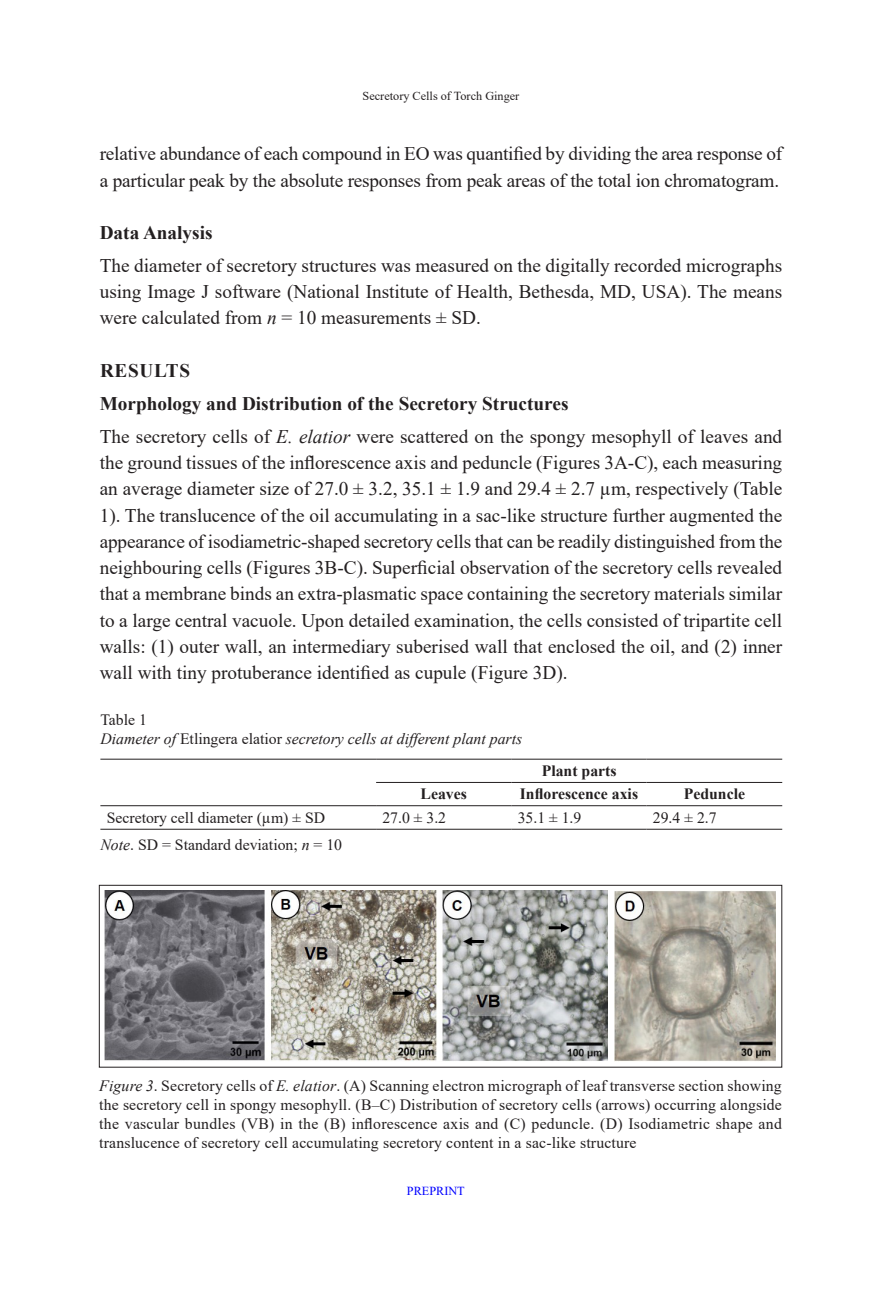
<style>
.page{position:relative;width:882px;height:1298px;background:#fff}
.page>*{position:absolute;margin:0;border:0;box-sizing:border-box;transform-origin:0 0}
.Only_Para_body_text{font:19.25px/26.2px "Times New Roman";letter-spacing:-.01em;color:#231f20;text-align:justify}
.Subhead_2{font:700 19.25px "Times New Roman";color:#231f20}
.Subhead{font:700 19.25px "Times New Roman";letter-spacing:.035em;color:#231f20}
.Body_Table{font:15.75px/18.9px "Times New Roman";letter-spacing:.01em;color:#231f20;text-align:justify}
.Body_Text{font:italic 15.75px "Times New Roman";color:#231f20}
.t1{font:700 15.75px "Times New Roman";color:#231f20}
.Body_Text-2{font:15.75px "Times New Roman";color:#231f20}
.t2{font:12.25px "Times New Roman";color:#231f20}
.t3{font:12.25px "Times New Roman";color:#00f}
.s1{font-style:italic}
.s2{font-style:normal}
</style>
<div class="page">
<hr style="left:100px;top:829px;width:276px;height:1px;background:#231f20">
<hr style="left:376px;top:829px;width:135px;height:1px;background:#231f20">
<hr style="left:511px;top:829px;width:136px;height:1px;background:#231f20">
<hr style="left:647px;top:829px;width:135px;height:1px;background:#231f20">
<hr style="left:100px;top:759px;width:276px;height:1px;background:#231f20">
<hr style="left:376px;top:759px;width:135px;height:1px;background:#231f20">
<hr style="left:511px;top:759px;width:136px;height:1px;background:#231f20">
<hr style="left:647px;top:759px;width:135px;height:1px;background:#231f20">
<hr style="left:376px;top:782px;width:135px;height:1px;background:#231f20">
<hr style="left:511px;top:782px;width:136px;height:1px;background:#231f20">
<hr style="left:647px;top:782px;width:135px;height:1px;background:#231f20">
<hr style="left:100px;top:805px;width:276px;height:1px;background:#231f20">
<hr style="left:376px;top:805px;width:135px;height:1px;background:#231f20">
<hr style="left:511px;top:805px;width:136px;height:1px;background:#231f20">
<hr style="left:647px;top:805px;width:135px;height:1px;background:#231f20">
<img style="left:105px;top:890px;width:502px;height:171px">
<img style="left:614px;top:891px;width:162px;height:170px">
<div style="left:99px;top:885px;width:683px;height:182px;border:1px solid #231f20"></div>
<p class="t2" style="left:363px;top:87px;width:158px">Secretory Cells of Torch Ginger</p>
<p class="Only_Para_body_text" style="left:100px;top:140px;width:684px">relative abundance of each compound in EO was quantified by dividing the area response of a particular peak by the absolute responses from peak areas of the total ion chromatogram.</p>
<p class="Subhead_2" style="left:100px;top:219px;width:114px">Data Analysis</p>
<p class="Only_Para_body_text" style="left:100px;top:251px;width:684px">The diameter of secretory structures was measured on the digitally recorded micrographs using Image J software (National Institute of Health, Bethesda, MD, USA). The means were calculated from <span class="s1">n</span> = 10 measurements ± SD.</p>
<p class="Subhead" style="left:100px;top:356px;width:91px">RESULTS</p>
<p class="Subhead_2" style="left:100px;top:390px;width:470px">Morphology and Distribution of the Secretory Structures</p>
<p class="Only_Para_body_text" style="left:100px;top:423px;width:684px">The secretory cells of <span class="s1">E. elatior</span> were scattered on the spongy mesophyll of leaves and the ground tissues of the inflorescence axis and peduncle (Figures 3A-C), each measuring an average diameter size of 27.0 ± 3.2, 35.1 ± 1.9 and 29.4 ± 2.7 µm, respectively (Table 1). The translucence of the oil accumulating in a sac-like structure further augmented the appearance of isodiametric-shaped secretory cells that can be readily distinguished from the neighbouring cells (Figures 3B-C). Superficial observation of the secretory cells revealed that a membrane binds an extra-plasmatic space containing the secretory materials similar to a large central vacuole. Upon detailed examination, the cells consisted of tripartite cell walls: (1) outer wall, an intermediary suberised wall that enclosed the oil, and (2) inner wall with tiny protuberance identified as cupule (Figure 3D).</p>
<p class="Body_Text-2" style="left:100px;top:708px;width:48px">Table 1</p>
<p class="Body_Text" style="left:100px;top:728px;width:423px">Diameter of <span class="s2">Etlingera elatior</span> secretory cells at different plant parts</p>
<p class="t1" style="left:542px;top:759px;width:76px">Plant parts</p>
<p class="t1" style="left:421px;top:783px;width:48px">Leaves</p>
<p class="t1" style="left:520px;top:783px;width:120px">Inflorescence axis</p>
<p class="t1" style="left:684px;top:783px;width:63px">Peduncle</p>
<p class="Body_Table" style="left:107px;top:808px;width:220px">Secretory cell diameter (µm) ± SD</p>
<p class="Body_Table" style="left:382px;top:808px;width:65px">27.0 ± 3.2</p>
<p class="Body_Table" style="left:518px;top:808px;width:65px">35.1 ± 1.9</p>
<p class="Body_Table" style="left:653px;top:808px;width:65px">29.4 ± 2.7</p>
<p class="Body_Text-2" style="left:100px;top:833px;width:243px"><span class="s1">Note</span>. SD = Standard deviation; <span class="s1">n</span> = 10</p>
<p class="Body_Table" style="left:99px;top:1075px;width:684px"><span class="s1">Figure 3</span>. Secretory cells of <span class="s1">E. elatior</span>. (A) Scanning electron micrograph of leaf transverse section showing the secretory cell in spongy mesophyll. (B–C) Distribution of secretory cells (arrows) occurring alongside the vascular bundles (VB) in the (B) inflorescence axis and (C) peduncle. (D) Isodiametric shape and translucence of secretory cell accumulating secretory content in a sac-like structure</p>
<p class="t3" style="left:407px;top:1182px;width:59px">PREPRINT</p>
</div>
